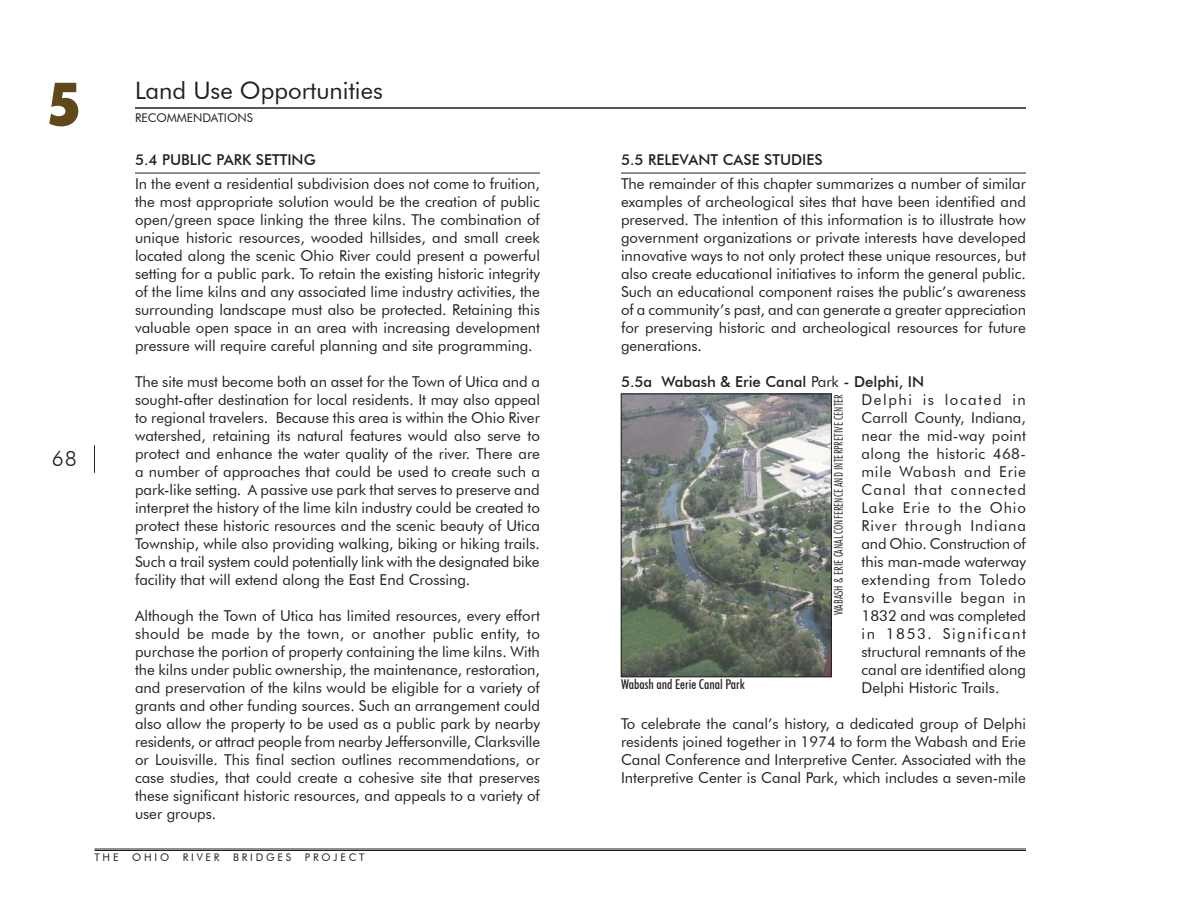
<style>
.page{position:relative;width:1188px;height:918px;background:#fff}
.page>*{position:absolute;margin:0;border:0;box-sizing:border-box;transform-origin:0 0}
.t1{font:900 condensed 60px "Futura BT";color:#5f491a}
.Block_Headings{font:24px "Futura BT";color:#231f20}
.t2{font:300 21px "Futura BT";color:#231f20}
.Body_text_10{font:15px/18px "Futura BT";color:#231f20;text-align:justify}
.Heading_Text_10_R-to{font:500 15px "Futura BT";color:#231f20}
.Heading_Text_10{font:500 15px "Futura BT";color:#231f20}
.t3{font:500 condensed 13.5px "Futura BT";color:#231f20}
.Photo_Credit{font:300 condensed 12px "Futura BT";color:#231f20}
.t4{font:12px "Futura BT";color:#231f20}
.t5{font:10.5px "Futura BT";letter-spacing:.27em;color:#231f20}
.s1{font-weight:400}
</style>
<div class="page">
<hr style="left:94px;top:849px;width:932px;height:1px;background:#231f20">
<hr style="left:135px;top:108px;width:891px;height:1px;background:#231f20">
<hr style="left:94px;top:850px;width:932px;height:1px;background:#231f20">
<svg style="left:94px;top:446px;width:1px;height:26px"></svg>
<hr style="left:621px;top:173px;width:405px;height:1px;background:#231f20">
<hr style="left:135px;top:173px;width:405px;height:1px;background:#231f20">
<img style="left:623px;top:396px;width:207px;height:279px">
<div style="left:621px;top:394px;width:211px;height:283px;border:1px solid #231f20"></div>
<h1 class="t1" style="left:49px;top:68px;width:31px">5</h1>
<h3 class="t2" style="left:52px;top:446px;width:27px">68</h3>
<p class="Block_Headings" style="left:135px;top:76px;width:249px">Land Use Opportunities</p>
<p class="t4" style="left:135px;top:110px;width:119px">RECOMMENDATIONS</p>
<p class="Heading_Text_10_R-to" style="left:135px;top:151px;width:182px">5.4 PUBLIC PARK SETTING</p>
<p class="Body_text_10" style="left:135px;top:174px;width:407px">In the event a residential subdivision does not come to fruition, the most appropriate solution would be the creation of public open/green space linking the three kilns. The combination of unique historic resources, wooded hillsides, and small creek located along the scenic Ohio River could present a powerful setting for a public park. To retain the existing historic integrity of the lime kilns and any associated lime industry activities, the surrounding landscape must also be protected. Retaining this valuable open space in an area with increasing development pressure will require careful planning and site programming.</p>
<p class="Body_text_10" style="left:135px;top:372px;width:407px">The site must become both an asset for the Town of Utica and a sought-after destination for local residents. It may also appeal to regional travelers. Because this area is within the Ohio River watershed, retaining its natural features would also serve to protect and enhance the water quality of the river. There are a number of approaches that could be used to create such a park-like setting. A passive use park that serves to preserve and interpret the history of the lime kiln industry could be created to protect these historic resources and the scenic beauty of Utica Township, while also providing walking, biking or hiking trails.<br>Such a trail system could potentially link with the designated bike facility that will extend along the East End Crossing.</p>
<p class="Body_text_10" style="left:135px;top:606px;width:407px">Although the Town of Utica has limited resources, every effort should be made by the town, or another public entity, to purchase the portion of property containing the lime kilns. With the kilns under public ownership, the maintenance, restoration, and preservation of the kilns would be eligible for a variety of grants and other funding sources. Such an arrangement could also allow the property to be used as a public park by nearby residents, or attract people from nearby Jeffersonville, Clarksville or Louisville. This final section outlines recommendations, or case studies, that could create a cohesive site that preserves these significant historic resources, and appeals to a variety of user groups.</p>
<p class="t5" style="left:94px;top:851px;width:26px">THE</p>
<p class="t5" style="left:132px;top:851px;width:39px">OHIO</p>
<p class="t5" style="left:183px;top:851px;width:38px">RIVER</p>
<p class="t5" style="left:233px;top:851px;width:60px">BRIDGES</p>
<p class="t5" style="left:305px;top:851px;width:61px">PROJECT</p>
<p class="Heading_Text_10_R-to" style="left:621px;top:151px;width:203px">5.5 RELEVANT CASE STUDIES</p>
<p class="Body_text_10" style="left:621px;top:174px;width:407px">The remainder of this chapter summarizes a number of similar examples of archeological sites that have been identified and preserved. The intention of this information is to illustrate how government organizations or private interests have developed innovative ways to not only protect these unique resources, but also create educational initiatives to inform the general public.<br>Such an educational component raises the public’s awareness of a community’s past, and can generate a greater appreciation for preserving historic and archeological resources for future generations.</p>
<p class="Heading_Text_10" style="left:621px;top:372px;width:305px">5.5a Wabash &amp; Erie Canal <span class="s1">Park</span> - Delphi, IN</p>
<p class="Body_text_10" style="left:862px;top:390px;width:166px">Delphi is located in Carroll County, Indiana, near the mid-way point along the historic 468- mile Wabash and Erie Canal that connected Lake Erie to the Ohio River through Indiana and Ohio. Construction of this man-made waterway extending from Toledo to Evansville began in 1832 and was completed in 1853. Significant structural remnants of the canal are identified along Delphi Historic Trails.</p>
<p class="Body_text_10" style="left:621px;top:714px;width:407px">To celebrate the canal’s history, a dedicated group of Delphi residents joined together in 1974 to form the Wabash and Erie Canal Conference and Interpretive Center. Associated with the Interpretive Center is Canal Park, which includes a seven-mile</p>
<p class="Photo_Credit" style="left:831px;top:615px;width:223px;rotate:-90deg">WABASH &amp; ERIE CANAL CONFERENCE AND INTERPRETIVE CENTER</p>
<p class="t3" style="left:621px;top:676px;width:125px">Wabash and Eerie Canal Park</p>
</div>
